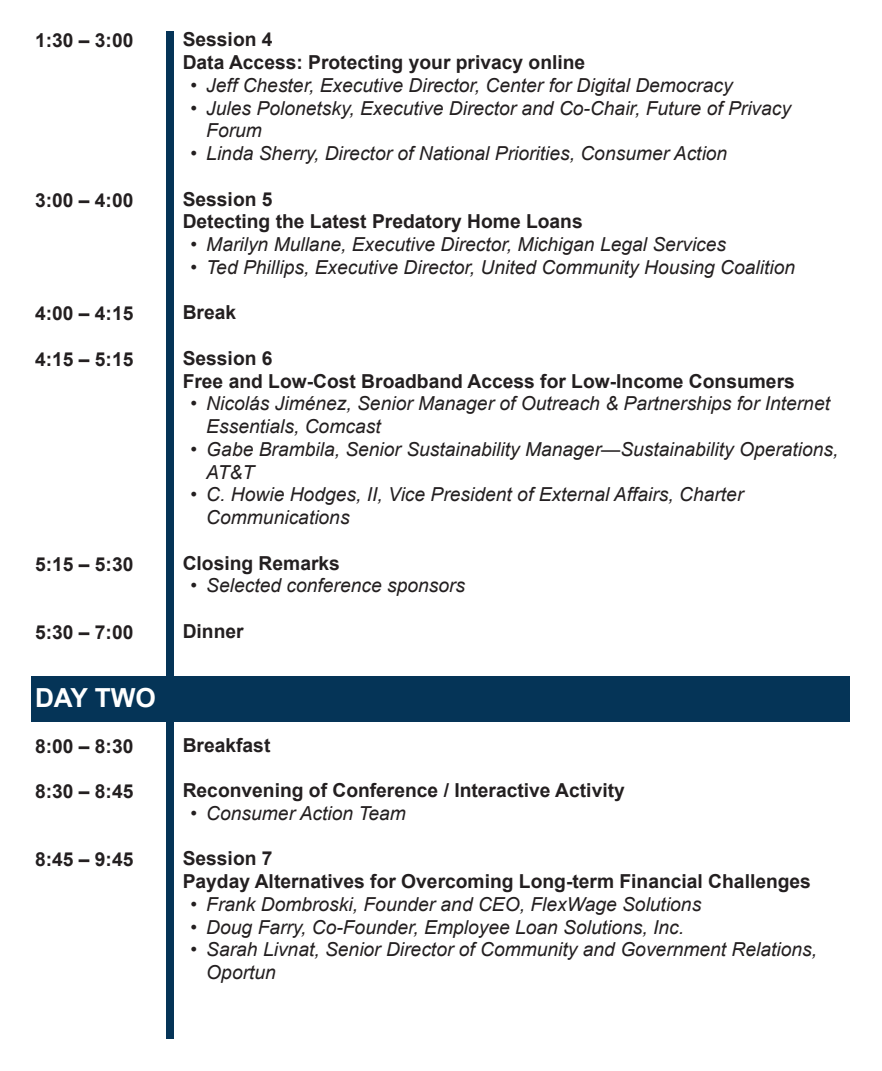
<style>
.page{position:relative;width:882px;height:1071px;background:#fff}
.page>*{position:absolute;margin:0;border:0;box-sizing:border-box;transform-origin:0 0}
.agenda{font:700 26.25px "Arial";color:#fff}
.t1{font:italic 19.25px/22.8px "Arial";color:#231f20}
.agenda-2{font:700 19.25px "Arial";color:#231f20}
</style>
<div class="page">
<div style="left:32px;top:677px;width:818px;height:45px;background:#053457"></div>
<div style="left:166px;top:32px;width:8px;height:1008px;background:#053457"></div>
<p class="agenda-2" style="left:35px;top:28px;width:100px">1:30 – 3:00</p>
<p class="agenda-2" style="left:35px;top:187px;width:100px">3:00 – 4:00</p>
<p class="agenda-2" style="left:35px;top:301px;width:100px">4:00 – 4:15</p>
<p class="agenda-2" style="left:35px;top:346px;width:100px">4:15 – 5:15</p>
<p class="agenda-2" style="left:35px;top:551px;width:100px">5:15 – 5:30</p>
<p class="agenda-2" style="left:35px;top:619px;width:100px">5:30 – 7:00</p>
<p class="agenda" style="left:35px;top:681px;width:123px">DAY TWO</p>
<p class="agenda-2" style="left:35px;top:733px;width:100px">8:00 – 8:30</p>
<p class="agenda-2" style="left:35px;top:779px;width:100px">8:30 – 8:45</p>
<p class="agenda-2" style="left:35px;top:847px;width:100px">8:45 – 9:45</p>
<p class="agenda-2" style="left:183px;top:27px;width:91px">Session 4</p>
<p class="agenda-2" style="left:183px;top:50px;width:404px">Data Access: Protecting your privacy online</p>
<p class="t1" style="left:191px;top:74px;width:544px">• Jeff Chester, Executive Director, Center for Digital Democracy</p>
<p class="t1" style="left:206px;top:97px;width:586px;text-indent:-16px">• Jules Polonetsky, Executive Director and Co-Chair, Future of Privacy<br>Forum</p>
<p class="t1" style="left:191px;top:142px;width:538px">• Linda Sherry, Director of National Priorities, Consumer Action</p>
<p class="agenda-2" style="left:183px;top:186px;width:91px">Session 5</p>
<p class="agenda-2" style="left:183px;top:209px;width:402px">Detecting the Latest Predatory Home Loans</p>
<p class="t1" style="left:191px;top:233px;width:537px">• Marilyn Mullane, Executive Director, Michigan Legal Services</p>
<p class="t1" style="left:191px;top:256px;width:606px">• Ted Phillips, Executive Director, United Community Housing Coalition</p>
<p class="agenda-2" style="left:183px;top:300px;width:55px">Break</p>
<p class="agenda-2" style="left:183px;top:345px;width:91px">Session 6</p>
<p class="agenda-2" style="left:183px;top:368px;width:614px">Free and Low-Cost Broadband Access for Low-Income Consumers</p>
<p class="t1" style="left:206px;top:393px;width:625px;text-indent:-16px">• Nicolás Jiménez, Senior Manager of Outreach &amp; Partnerships for Internet<br>Essentials, Comcast</p>
<p class="t1" style="left:206px;top:438px;width:634px;text-indent:-16px">• Gabe Brambila, Senior Sustainability Manager—Sustainability Operations,<br>AT&amp;T</p>
<p class="t1" style="left:206px;top:484px;width:539px;text-indent:-16px">• C. Howie Hodges, II, Vice President of External Affairs, Charter<br>Communications</p>
<p class="agenda-2" style="left:183px;top:550px;width:159px">Closing Remarks</p>
<p class="t1" style="left:191px;top:575px;width:276px">• Selected conference sponsors</p>
<p class="agenda-2" style="left:183px;top:618px;width:62px">Dinner</p>
<p class="agenda-2" style="left:183px;top:732px;width:89px">Breakfast</p>
<p class="agenda-2" style="left:183px;top:778px;width:444px">Reconvening of Conference / Interactive Activity</p>
<p class="t1" style="left:191px;top:802px;width:217px">• Consumer Action Team</p>
<p class="agenda-2" style="left:183px;top:846px;width:91px">Session 7</p>
<p class="agenda-2" style="left:183px;top:869px;width:630px">Payday Alternatives for Overcoming Long-term Financial Challenges</p>
<p class="t1" style="left:191px;top:893px;width:512px">• Frank Dombroski, Founder and CEO, FlexWage Solutions</p>
<p class="t1" style="left:191px;top:916px;width:495px">• Doug Farry, Co-Founder, Employee Loan Solutions, Inc.</p>
<p class="t1" style="left:206px;top:939px;width:612px;text-indent:-16px">• Sarah Livnat, Senior Director of Community and Government Relations,<br>Oportun</p>
</div>
